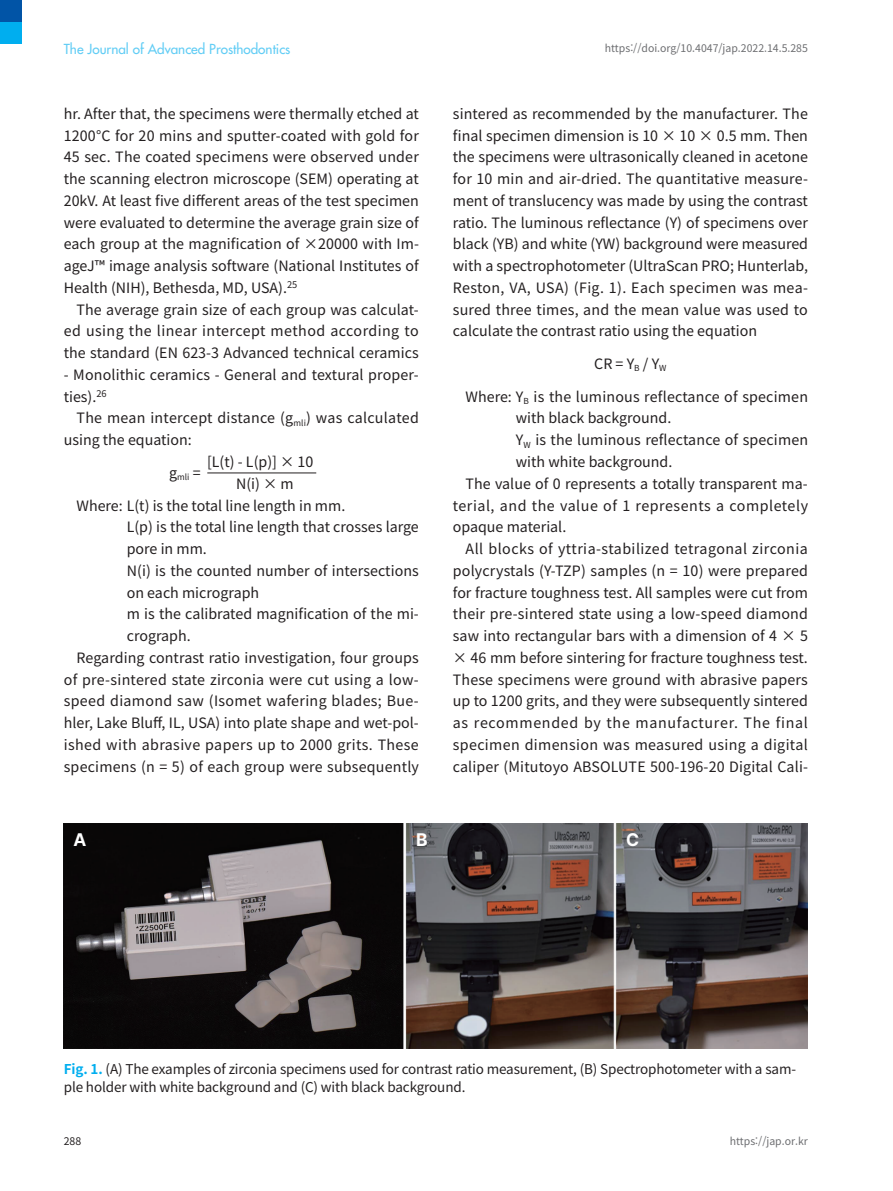
<style>
.page{position:relative;width:893px;height:1191px;background:#fff}
.page>*{position:absolute;margin:0;border:0;box-sizing:border-box;transform-origin:0 0}
.t1{font:700 18px "Pretendard";color:#fff}
.t2{font:14.25px/21.8px "Noto Sans CJ Kkr";letter-spacing:.005em;color:#231f20;text-align:justify}
.t3{font:14.25px "Noto Sans CJ Kkr";letter-spacing:.025em;color:#231f20}
.t4{font:14.25px "Noto Sans CJ Kkr";letter-spacing:.03em;color:#231f20}
.t5{font:14.25px "Noto Sans CJ Kkr";letter-spacing:.035em;color:#231f20}
.t6{font:14.25px "Noto Sans CJ Kkr";letter-spacing:.05em;color:#231f20}
.t7{font:13.5px/18px "Noto Sans CJ Kkr";letter-spacing:-.01em;color:#231f20}
.t8{font:500 13.5px "Futura Std";color:#62cdf5}
.t9{font:10.5px "Noto Sans CJ Kkr";color:#6c6d70}
.t10{font:10.5px "Noto Sans CJ Kkr";color:#231f20}
.t11{font:8.25px "Noto Sans CJ Kkr";color:#231f20}
.s1{font-weight:700;color:#00aeef}
</style>
<div class="page">
<div style="left:0;top:22px;width:22px;height:22px;background:#00aeef"></div>
<div style="left:0;top:0;width:22px;height:22px;background:#0154a6"></div>
<hr style="left:207px;top:472px;width:109px;height:1px;background:#231f20">
<img style="left:64px;top:823px;width:744px;height:225px">
<p class="t8" style="left:64px;top:40px;width:228px">The Journal of Advanced Prosthodontics</p>
<p class="t2" style="left:64px;top:103px;width:357px">hr. After that, the specimens were thermally etched at 1200°C for 20 mins and sputter-coated with gold for 45 sec. The coated specimens were observed under the scanning electron microscope (SEM) operating at 20kV. At least five different areas of the test specimen were evaluated to determine the average grain size of each group at the magnification of ×20000 with Im&shy;ageJ™ image analysis software (National Institutes of Health (NIH), Bethesda, MD, USA).<sup>25</sup></p>
<p class="t2" style="left:64px;top:299px;width:357px;text-indent:13px">The average grain size of each group was calculat&shy;ed using the linear intercept method according to the standard (EN 623-3 Advanced technical ceramics</p>
<p class="t2" style="left:64px;top:364px;width:357px">- Monolithic ceramics - General and textural proper&shy;ties).<sup>26</sup></p>
<p class="t2" style="left:64px;top:408px;width:357px;text-indent:13px">The mean intercept distance (g<sub>mli</sub>) was calculated using the equation:</p>
<p class="t11" style="left:169px;top:472px;width:33px"><sup>g</sup>mli <sup>=</sup></p>
<p class="t2" style="left:207px;top:451px;width:108px">[L(t) - L(p)] × 10</p>
<p class="t2" style="left:236px;top:473px;width:59px">N(i) × m</p>
<p class="t2" style="left:77px;top:495px;width:270px">Where: L(t) is the total line length in mm.</p>
<p class="t2" style="left:127px;top:516px;width:294px">L(p) is the total line length that crosses large</p>
<p class="t2" style="left:127px;top:538px;width:82px">pore in mm.</p>
<p class="t2" style="left:127px;top:560px;width:294px">N(i) is the counted number of intersections</p>
<p class="t2" style="left:127px;top:582px;width:134px">on each micrograph</p>
<p class="t2" style="left:127px;top:603px;width:294px">m is the calibrated magnification of the mi-</p>
<p class="t2" style="left:127px;top:625px;width:65px">crograph.</p>
<p class="t2" style="left:77px;top:647px;width:344px">Regarding contrast ratio investigation, four groups</p>
<p class="t2" style="left:64px;top:669px;width:356px">of pre-sintered state zirconia were cut using a low-</p>
<p class="t3" style="left:64px;top:693px;width:357px">speed diamond saw (Isomet wafering blades; Bue-</p>
<p class="t2" style="left:64px;top:712px;width:357px">hler, Lake Bluff, IL, USA) into plate shape and wet-pol-</p>
<p class="t3" style="left:64px;top:736px;width:357px">ished with abrasive papers up to 2000 grits. These</p>
<p class="t2" style="left:64px;top:755px;width:357px">specimens (n = 5) of each group were subsequently</p>
<p class="t9" style="left:605px;top:42px;width:205px">https://doi.org/10.4047/jap.2022.14.5.285</p>
<p class="t2" style="left:453px;top:103px;width:357px">sintered as recommended by the manufacturer. The final specimen dimension is 10 × 10 × 0.5 mm. Then the specimens were ultrasonically cleaned in acetone for 10 min and air-dried. The quantitative measure&shy;ment of translucency was made by using the contrast ratio. The luminous reflectance (Y) of specimens over black (YB) and white (YW) background were measured with a spectrophotometer (UltraScan PRO; Hunterlab, Reston, VA, USA) (Fig. 1). Each specimen was mea&shy;sured three times, and the mean value was used to calculate the contrast ratio using the equation</p>
<p class="t2" style="left:594px;top:353px;width:74px">CR = Y<sub>B</sub> / Y<sub>W</sub></p>
<p class="t2" style="left:466px;top:386px;width:344px">Where: Y<sub>B</sub> is the luminous reflectance of specimen</p>
<p class="t2" style="left:516px;top:408px;width:157px">with black background.</p>
<p class="t2" style="left:516px;top:429px;width:294px">Y<sub>W</sub> is the luminous reflectance of specimen</p>
<p class="t2" style="left:516px;top:451px;width:158px">with white background.</p>
<p class="t2" style="left:466px;top:473px;width:344px">The value of 0 represents a totally transparent ma-</p>
<p class="t5" style="left:453px;top:497px;width:357px">terial, and the value of 1 represents a completely</p>
<p class="t2" style="left:453px;top:516px;width:115px">opaque material.</p>
<p class="t4" style="left:466px;top:541px;width:344px">All blocks of yttria-stabilized tetragonal zirconia</p>
<p class="t2" style="left:453px;top:560px;width:357px">polycrystals (Y-TZP) samples (n = 10) were prepared</p>
<p class="t2" style="left:453px;top:582px;width:357px">for fracture toughness test. All samples were cut from</p>
<p class="t2" style="left:453px;top:603px;width:357px">their pre-sintered state using a low-speed diamond</p>
<p class="t2" style="left:453px;top:625px;width:357px">saw into rectangular bars with a dimension of 4 × 5</p>
<p class="t2" style="left:453px;top:647px;width:357px">× 46 mm before sintering for fracture toughness test.</p>
<p class="t2" style="left:453px;top:668px;width:357px">These specimens were ground with abrasive papers</p>
<p class="t2" style="left:453px;top:690px;width:357px">up to 1200 grits, and they were subsequently sintered</p>
<p class="t6" style="left:453px;top:715px;width:357px">as recommended by the manufacturer. The final</p>
<p class="t3" style="left:453px;top:736px;width:356px">specimen dimension was measured using a digital</p>
<p class="t2" style="left:453px;top:755px;width:357px">caliper (Mitutoyo ABSOLUTE 500-196-20 Digital Cali-</p>
<p class="t1" style="left:73px;top:827px;width:14px">A</p>
<p class="t1" style="left:416px;top:827px;width:13px">B</p>
<p class="t1" style="left:626px;top:827px;width:15px">C</p>
<p class="t7" style="left:64px;top:1060px;width:734px"><span class="s1">Fig. 1.</span> (A) The examples of zirconia specimens used for contrast ratio measurement, (B) Spectrophotometer with a sam&shy;ple holder with white background and (C) with black background.</p>
<p class="t10" style="left:64px;top:1135px;width:19px">288</p>
<p class="t9" style="left:730px;top:1135px;width:80px">https://jap.or.kr</p>
</div>
